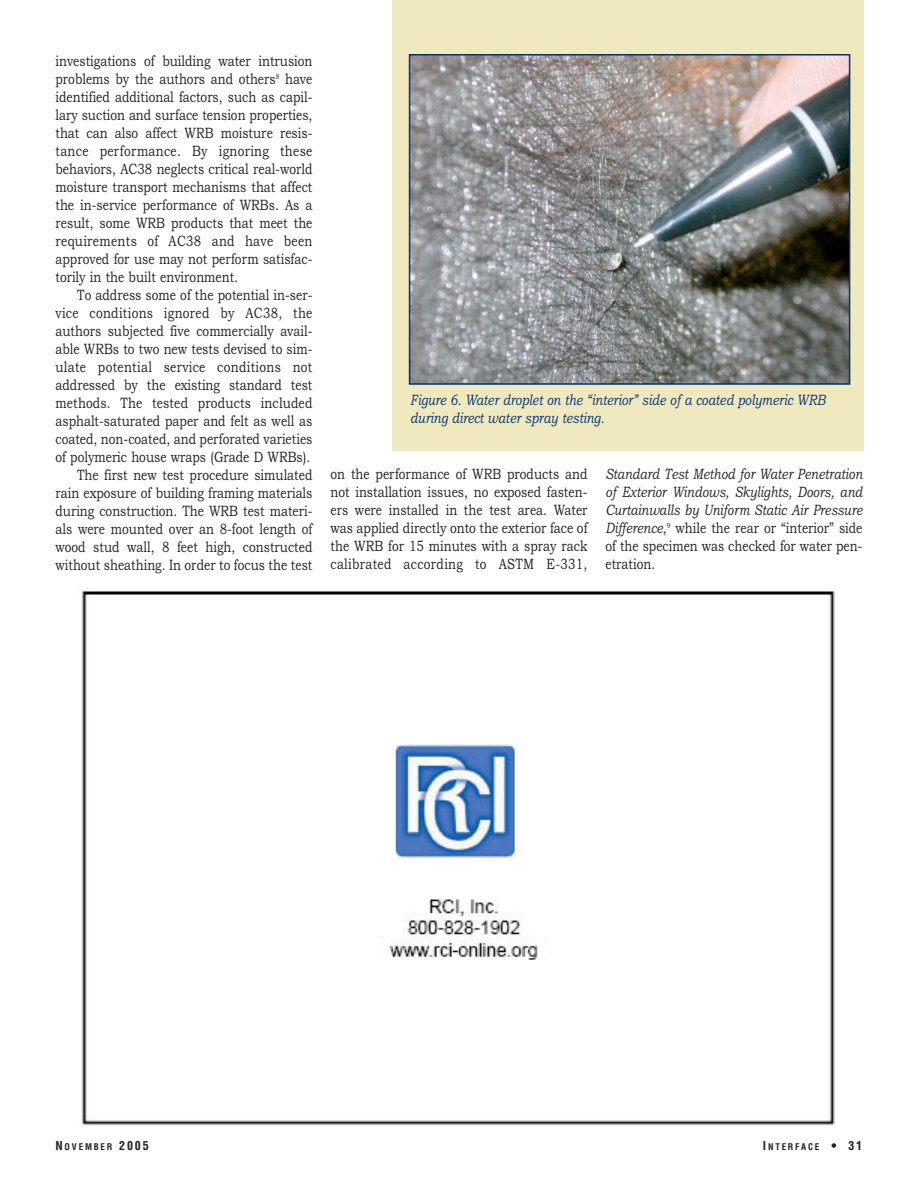
<style>
.page{position:relative;width:918px;height:1188px;background:#fff}
.page>*{position:absolute;margin:0;border:0;box-sizing:border-box;transform-origin:0 0}
.t1{font:15px/18px "Bookman Old Style";color:#231f20;text-align:justify;scale:.8 1}
.t2{font:italic 15px/18px "Bookman Old Style";color:#231f20;text-align:justify;scale:.8 1}
.t3{font:italic 15px/18px "Bookman Old Style";color:#013371;scale:.8 1}
.t4{font:700 condensed 9px "Helvetica";letter-spacing:.2em;color:#231f20}
.s1{font-style:normal}
.s2{font-size:12px}
</style>
<div class="page">
<div style="left:392px;top:0;width:472px;height:451px;background:#f1e9be"></div>
<img style="left:412px;top:57px;width:435px;height:325px">
<div style="left:409px;top:54px;width:441px;height:331px;border:2px solid #013371"></div>
<img style="left:81px;top:590px;width:754px;height:536px">
<p class="t1" style="left:56px;top:54px;width:323px">investigations of building water intrusion problems by the authors and others<sup>8</sup> have identified additional factors, such as capil&shy;lary suction and surface tension properties, that can also affect WRB moisture resis&shy;tance performance. By ignoring these behaviors, AC38 neglects critical real-world moisture transport mechanisms that affect the in-service performance of WRBs. As a result, some WRB products that meet the requirements of AC38 and have been approved for use may not perform satisfac&shy;torily in the built environment.</p>
<p class="t1" style="left:56px;top:288px;width:323px;text-indent:22px">To address some of the potential in-ser&shy;vice conditions ignored by AC38, the authors subjected five commercially avail&shy;able WRBs to two new tests devised to sim&shy;ulate potential service conditions not addressed by the existing standard test methods. The tested products included asphalt-saturated paper and felt as well as coated, non-coated, and perforated varieties of polymeric house wraps (Grade D WRBs).</p>
<p class="t1" style="left:56px;top:468px;width:323px;text-indent:22px">The first new test procedure simulated rain exposure of building framing materials during construction. The WRB test materi&shy;als were mounted over an 8-foot length of wood stud wall, 8 feet high, constructed without sheathing. In order to focus the test</p>
<p class="t3" style="left:410px;top:393px;width:520px">Figure 6. Water droplet on the “interior” side of a coated polymeric WRB during direct water spray testing.</p>
<p class="t1" style="left:331px;top:467px;width:323px">on the performance of WRB products and not installation issues, no exposed fasten&shy;ers were installed in the test area. Water was applied directly onto the exterior face of the WRB for 15 minutes with a spray rack calibrated according to ASTM E-331,</p>
<p class="t2" style="left:606px;top:467px;width:323px">Standard Test Method for Water Penetration of Exterior Windows, Skylights, Doors, and Curtainwalls by Uniform Static Air Pressure Difference<span class="s1">,</span><sup>9</sup> <span class="s1">while the rear or “interior” side of the specimen was checked for water pen&shy;etration.</span></p>
<p class="t4" style="left:56px;top:1144px;width:95px"><span class="s2">N</span>OVEMBER <span class="s2">2005</span></p>
<p class="t4" style="left:763px;top:1144px;width:101px"><span class="s2">I</span>NTERFACE <span class="s2">• 31</span></p>
</div>
